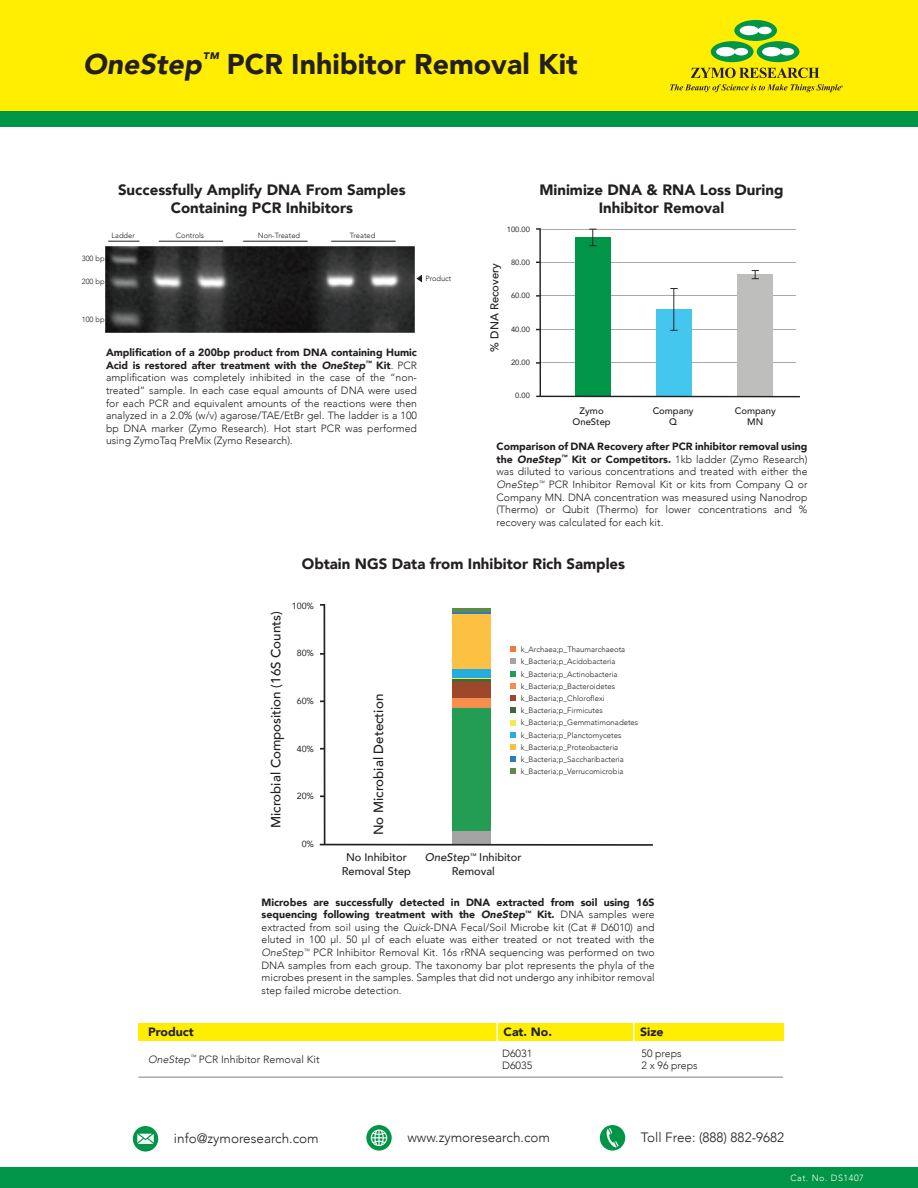
<style>
.page{position:relative;width:918px;height:1188px;background:#fff}
.page>*{position:absolute;margin:0;border:0;box-sizing:border-box;transform-origin:0 0}
.t1{font:900 28.5px "Avenir";color:#231f20}
.t2{font:900 15px/18px "Avenir";color:#231f20;text-align:center}
.t3{font:300 13.5px "Avenir";color:#231f20}
.t4{font:500 13.35px "Avenir";color:#231f20}
.t5{font:900 12px "Avenir";color:#231f20}
.t6{font:500 11.4px "Avenir";color:#231f20}
.t7{font:500 11.1px/13.4px "Avenir";color:#231f20;text-align:center}
.t8{font:300 10.5px/12.6px "Avenir";color:#231f20;text-align:justify}
.t9{font:500 9.45px/11.4px "Avenir";color:#231f20;text-align:center}
.t10{font:300 9px "Avenir";letter-spacing:.06em;color:#fff}
.t11{font:8.85px "Avenir";color:#231f20}
.t12{font:300 7.8px/12.1px "Avenir";color:#231f20}
.t13{font:300 7.5px "Avenir";color:#231f20}
.t14{font:7.5px "Avenir";color:#231f20}
.s1{font-style:italic}
.s2{font-weight:900}
.s3{font-weight:900;font-style:italic}
</style>
<div class="page">
<div style="left:0;top:1167px;width:918px;height:21px;background:#009547"></div>
<svg style="left:366px;top:1125px;width:26px;height:26px"></svg>
<svg style="left:133px;top:1126px;width:25px;height:26px"></svg>
<svg style="left:600px;top:1125px;width:25px;height:26px"></svg>
<div style="left:0;top:0;width:918px;height:111px;background:#ffee01"></div>
<div style="left:0;top:111px;width:918px;height:16px;background:#009547"></div>
<svg style="left:691px;top:68px;width:128px;height:10px"></svg>
<svg style="left:734px;top:20px;width:43px;height:21px"></svg>
<div style="left:740px;top:26px;width:19px;height:9px;background:#fff;border-radius:50%"></div>
<div style="left:758px;top:27px;width:14px;height:7px;background:#fff;border-radius:50%"></div>
<div style="left:711px;top:41px;width:42px;height:21px;background:#009547;border-radius:50%"></div>
<div style="left:716px;top:47px;width:19px;height:9px;background:#fff;border-radius:50%"></div>
<div style="left:734px;top:48px;width:14px;height:7px;background:#fff;border-radius:50%"></div>
<div style="left:757px;top:41px;width:42px;height:21px;background:#009547;border-radius:50%"></div>
<div style="left:762px;top:47px;width:19px;height:9px;background:#fff;border-radius:50%"></div>
<div style="left:780px;top:48px;width:14px;height:7px;background:#fff;border-radius:50%"></div>
<svg style="left:670px;top:84px;width:173px;height:8px"></svg>
<svg style="left:320px;top:604px;width:333px;height:242px"></svg>
<hr style="left:138px;top:1077px;width:645px;height:1px;background:#808285">
<div style="left:138px;top:1023px;width:646px;height:17px;background:#ffee01"></div>
<svg style="left:633px;top:1023px;width:1px;height:17px"></svg>
<svg style="left:497px;top:1023px;width:1px;height:17px"></svg>
<img style="left:105px;top:246px;width:310px;height:87px">
<hr style="left:108px;top:241px;width:32px;height:1px;background:#231f20">
<hr style="left:159px;top:241px;width:64px;height:1px;background:#231f20">
<hr style="left:243px;top:241px;width:65px;height:1px;background:#231f20">
<hr style="left:331px;top:241px;width:65px;height:1px;background:#231f20">
<svg style="left:416px;top:275px;width:6px;height:7px"></svg>
<svg style="left:536px;top:228px;width:264px;height:169px"></svg>
<svg style="left:752px;top:270px;width:7px;height:9px"></svg>
<svg style="left:670px;top:288px;width:8px;height:43px"></svg>
<svg style="left:589px;top:229px;width:8px;height:17px"></svg>
<h1 class="t1" style="left:83px;top:39px;width:496px"><span class="s1">OneStep</span><sup>™</sup> PCR Inhibitor Removal Kit</h1>
<h2 class="t2" style="left:118px;top:180px;width:289px">Successfully Amplify DNA From Samples<br>Containing PCR Inhibitors</h2>
<p class="t13" style="left:111px;top:231px;width:25px">Ladder</p>
<p class="t13" style="left:82px;top:253px;width:24px">300 bp</p>
<p class="t13" style="left:82px;top:277px;width:24px">200 bp</p>
<p class="t13" style="left:82px;top:315px;width:24px">100 bp</p>
<p class="t13" style="left:176px;top:231px;width:30px">Controls</p>
<p class="t13" style="left:258px;top:231px;width:44px">Non-Treated</p>
<p class="t13" style="left:350px;top:231px;width:27px">Treated</p>
<p class="t13" style="left:425px;top:274px;width:27px">Product</p>
<p class="t8" style="left:106px;top:346px;width:313px"><span class="s2">Amplification of a 200bp product from DNA containing Humic Acid is restored after treatment with the</span> <span class="s3">OneStep</span><sup>™</sup> <span class="s2">Kit</span>. PCR amplification was completely inhibited in the case of the “non&shy;treated” sample. In each case equal amounts of DNA were used for each PCR and equivalent amounts of the reactions were then analyzed in a 2.0% (w/v) agarose/TAE/EtBr gel. The ladder is a 100 bp DNA marker (Zymo Research). Hot start PCR was performed using ZymoTaq PreMix (Zymo Research).</p>
<p class="t14" style="left:507px;top:223px;width:25px">100.00</p>
<p class="t14" style="left:511px;top:256px;width:20px">80.00</p>
<p class="t14" style="left:511px;top:290px;width:20px">60.00</p>
<p class="t14" style="left:511px;top:323px;width:20px">40.00</p>
<p class="t14" style="left:511px;top:356px;width:20px">20.00</p>
<p class="t14" style="left:515px;top:390px;width:16px">0.00</p>
<p class="t6" style="left:485px;top:352px;width:90px;rotate:-90deg">% DNA Recovery</p>
<h2 class="t2" style="left:539px;top:180px;width:246px">Minimize DNA &amp; RNA Loss During<br>Inhibitor Removal</h2>
<p class="t9" style="left:573px;top:404px;width:40px">Zymo<br>OneStep</p>
<p class="t9" style="left:653px;top:404px;width:42px">Company<br>Q</p>
<p class="t9" style="left:735px;top:404px;width:42px">Company<br>MN</p>
<p class="t8" style="left:497px;top:440px;width:313px"><span class="s2">Comparison of DNA Recovery after PCR inhibitor removal using the</span> <span class="s3">OneStep</span><sup>™</sup> <span class="s2">Kit or Competitors.</span> 1kb ladder (Zymo Research) was diluted to various concentrations and treated with either the <span class="s1">OneStep</span><sup>™</sup> PCR Inhibitor Removal Kit or kits from Company Q or Company MN. DNA concentration was measured using Nanodrop (Thermo) or Qubit (Thermo) for lower concentrations and % recovery was calculated for each kit.</p>
<h2 class="t2" style="left:302px;top:555px;width:325px">Obtain NGS Data from Inhibitor Rich Samples</h2>
<p class="t4" style="left:264px;top:828px;width:218px;rotate:-90deg">Microbial Composition (16S Counts)</p>
<p class="t11" style="left:292px;top:598px;width:24px">100%</p>
<p class="t11" style="left:297px;top:646px;width:19px">80%</p>
<p class="t11" style="left:297px;top:694px;width:19px">60%</p>
<p class="t11" style="left:297px;top:742px;width:19px">40%</p>
<p class="t11" style="left:297px;top:789px;width:19px">20%</p>
<p class="t11" style="left:302px;top:837px;width:14px">0%</p>
<p class="t4" style="left:367px;top:835px;width:143px;rotate:-90deg">No Microbial Detection</p>
<p class="t12" style="left:521px;top:644px;width:119px">k_Archaea;p_Thaumarchaeota k_Bacteria;p_Acidobacteria k_Bacteria;p_Actinobacteria k_Bacteria;p_Bacteroidetes k_Bacteria;p_Chloroflexi k_Bacteria;p_Firmicutes k_Bacteria;p_Gemmatimonadetes k_Bacteria;p_Planctomycetes k_Bacteria;p_Proteobacteria k_Bacteria;p_Saccharibacteria k_Bacteria;p_Verrucomicrobia</p>
<p class="t7" style="left:342px;top:850px;width:71px">No Inhibitor<br>Removal Step</p>
<p class="t7" style="left:425px;top:850px;width:98px"><span class="s1">OneStep</span><sup>™</sup> Inhibitor<br>Removal</p>
<p class="t8" style="left:262px;top:896px;width:395px"><span class="s2">Microbes are successfully detected in DNA extracted from soil using 16S sequencing following treatment with the</span> <span class="s3">OneStep</span><sup>™</sup> <span class="s2">Kit.</span> DNA samples were extracted from soil using the <span class="s1">Quick</span>-DNA Fecal/Soil Microbe kit (Cat # D6010) and eluted in 100 µl. 50 µl of each eluate was either treated or not treated with the <span class="s1">OneStep</span><sup>™</sup> PCR Inhibitor Removal Kit. 16s rRNA sequencing was performed on two DNA samples from each group. The taxonomy bar plot represents the phyla of the microbes present in the samples. Samples that did not undergo any inhibitor removal step failed microbe detection.</p>
<p class="t5" style="left:148px;top:1022px;width:47px">Product</p>
<p class="t5" style="left:504px;top:1022px;width:50px">Cat. No.</p>
<p class="t5" style="left:640px;top:1022px;width:25px">Size</p>
<p class="t8" style="left:148px;top:1053px;width:173px"><span class="s1">OneStep</span><sup>™</sup> PCR Inhibitor Removal Kit</p>
<p class="t8" style="left:502px;top:1047px;width:32px">D6031</p>
<p class="t8" style="left:642px;top:1047px;width:42px">50 preps</p>
<p class="t8" style="left:502px;top:1059px;width:32px">D6035</p>
<p class="t8" style="left:642px;top:1059px;width:58px">2 x 96 preps</p>
<p class="t3" style="left:174px;top:1130px;width:146px">info@zymoresearch.com</p>
<p class="t3" style="left:407px;top:1129px;width:144px">www.zymoresearch.com</p>
<p class="t3" style="left:641px;top:1129px;width:145px">Toll Free: (888) 882-9682</p>
<p class="t10" style="left:790px;top:1173px;width:75px">Cat. No. DS1407</p>
</div>
